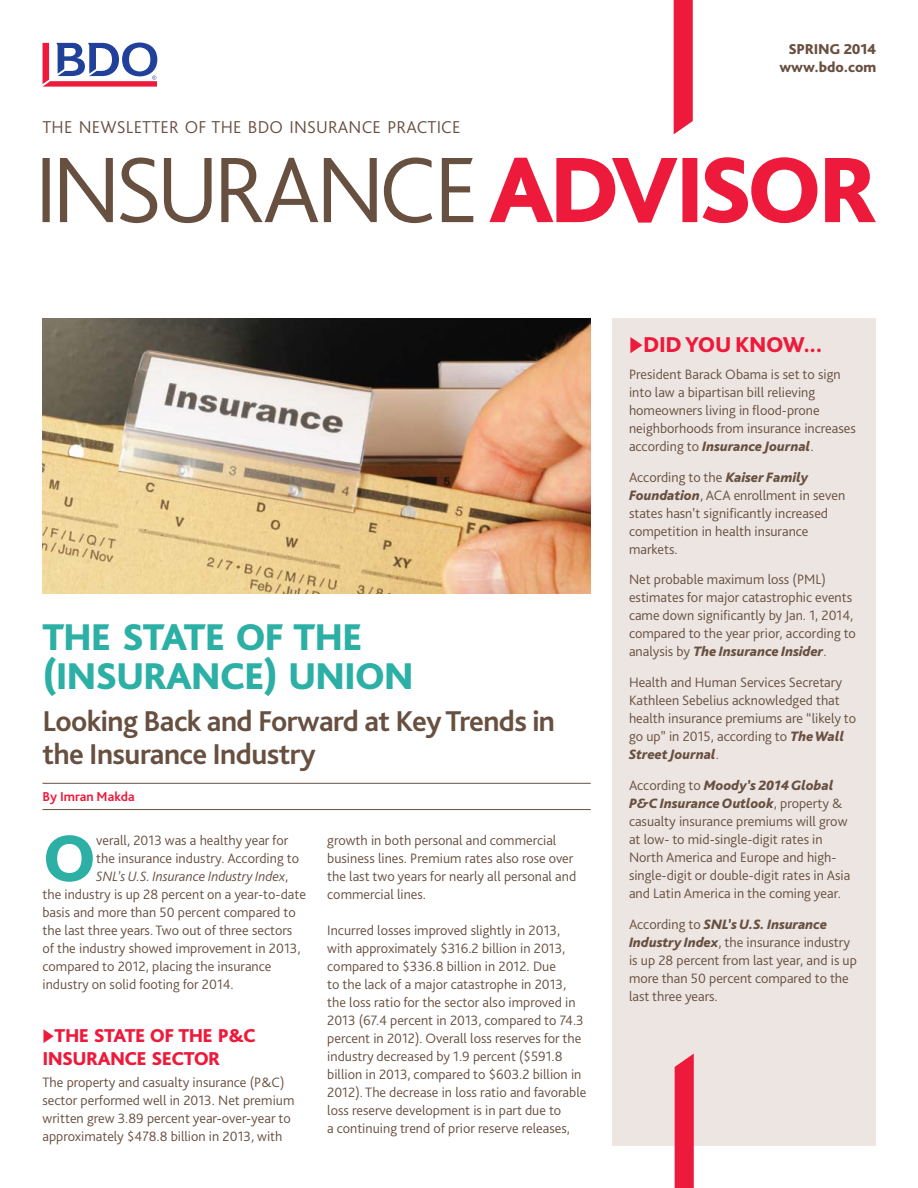
<style>
.page{position:relative;width:918px;height:1188px;background:#fff}
.page>*{position:absolute;margin:0;border:0;box-sizing:border-box;transform-origin:0 0}
.t1{font:800 68.85px "Bliss Pro";color:#2cafa4}
.t2{font:800 39px/39px "Bliss Pro";letter-spacing:-.03em;color:#2cafa4}
.t3{font:700 30px/33px "Bliss Pro";letter-spacing:-.02em;color:#685041}
.t4{font:800 22.5px "Bliss Pro";letter-spacing:-.02em;color:#ed1a3b}
.t5{font:800 19.5px/22.5px "Bliss Pro";letter-spacing:-.03em;color:#ed1a3b}
.t6{font:300 18px "Bliss Pro";letter-spacing:.01em;color:#685041}
.t7{font:800 15px/18px "Bliss Pro";letter-spacing:-.02em;color:#685041;text-align:center}
.t8{font:300 14.25px/18px "Bliss Pro";color:#685041}
.t9{font:italic 300 14.25px "Bliss Pro";color:#685041}
.t10{font:700 13.5px "Bliss Pro";color:#ed1a3b}
.s1{font-style:normal}
.s2{font-weight:800;font-style:italic}
</style>
<div class="page">
<div style="left:612px;top:318px;width:263px;height:827px;background:#ece5e1"></div>
<svg style="left:674px;top:0;width:19px;height:134px;background:#ee2746"></svg>
<svg style="left:43px;top:43px;width:114px;height:44px"></svg>
<svg style="left:675px;top:1054px;width:19px;height:134px;background:#ec2544"></svg>
<hr style="left:43px;top:783px;width:548px;height:1px;background:#685041">
<hr style="left:43px;top:809px;width:548px;height:1px;background:#685041">
<img style="left:43px;top:318px;width:548px;height:276px">
<svg style="left:489px;top:157px;width:387px;height:66px"></svg>
<svg style="left:43px;top:158px;width:430px;height:65px"></svg>
<p class="t6" style="left:43px;top:116px;width:419px">THE NEWSLETTER OF THE BDO INSURANCE PRACTICE</p>
<p class="t7" style="left:779px;top:40px;width:99px">SPRING 2014 www.bdo.com</p>
<h2 class="t2" style="left:43px;top:617px;width:373px">THE STATE OF THE (INSURANCE) UNION</h2>
<h3 class="t3" style="left:43px;top:704px;width:514px">Looking Back and Forward at Key Trends in the Insurance Industry</h3>
<p class="t10" style="left:43px;top:788px;width:94px">By Imran Makda</p>
<h1 class="t1" style="left:43px;top:815px;width:55px">O</h1>
<p class="t8" style="left:96px;top:831px;width:194px">verall, 2013 was a healthy year for</p>
<p class="t8" style="left:96px;top:849px;width:204px">the insurance industry. According to</p>
<p class="t9" style="left:96px;top:867px;width:194px">SNL’s U.S. Insurance Industry Index<span class="s1">,</span></p>
<p class="t8" style="left:43px;top:885px;width:265px">the industry is up 28 percent on a year-to-date</p>
<p class="t8" style="left:43px;top:903px;width:255px">basis and more than 50 percent compared to</p>
<p class="t8" style="left:43px;top:921px;width:251px">the last three years. Two out of three sectors</p>
<p class="t8" style="left:43px;top:939px;width:259px">of the industry showed improvement in 2013,</p>
<p class="t8" style="left:43px;top:957px;width:230px">compared to 2012, placing the insurance</p>
<p class="t8" style="left:43px;top:975px;width:193px">industry on solid footing for 2014.</p>
<h3 class="t5" style="left:43px;top:1024px;width:215px">◆THE STATE OF THE P&amp;C<br>INSURANCE SECTOR</h3>
<p class="t8" style="left:43px;top:1073px;width:253px">The property and casualty insurance (P&amp;C) sector performed well in 2013. Net premium written grew 3.89 percent year-over-year to approximately $478.8 billion in 2013, with</p>
<p class="t8" style="left:327px;top:831px;width:251px">growth in both personal and commercial business lines. Premium rates also rose over the last two years for nearly all personal and commercial lines.</p>
<p class="t8" style="left:327px;top:921px;width:261px">Incurred losses improved slightly in 2013, with approximately $316.2 billion in 2013, compared to $336.8 billion in 2012. Due<br>to the lack of a major catastrophe in 2013, the loss ratio for the sector also improved in 2013 (67.4 percent in 2013, compared to 74.3 percent in 2012). Overall loss reserves for the industry decreased by 1.9 percent ($591.8 billion in 2013, compared to $603.2 billion in 2012). The decrease in loss ratio and favorable loss reserve development is in part due to<br>a continuing trend of prior reserve releases,</p>
<h3 class="t4" style="left:629px;top:331px;width:195px">◆DID YOU KNOW...</h3>
<p class="t8" style="left:629px;top:365px;width:228px">President Barack Obama is set to sign into law a bipartisan bill relieving homeowners living in flood-prone neighborhoods from insurance increases according to <span class="s2">Insurance Journal</span>.</p>
<p class="t8" style="left:629px;top:468px;width:218px">According to the <span class="s2">Kaiser Family<br>Foundation</span>, ACA enrollment in seven states hasn’t significantly increased competition in health insurance markets.</p>
<p class="t8" style="left:629px;top:570px;width:229px">Net probable maximum loss (PML) estimates for major catastrophic events came down significantly by Jan. 1, 2014, compared to the year prior, according to analysis by <span class="s2">The Insurance Insider</span>.</p>
<p class="t8" style="left:629px;top:673px;width:229px">Health and Human Services Secretary Kathleen Sebelius acknowledged that health insurance premiums are “likely to go up” in 2015, according to <span class="s2">The Wall Street Journal</span>.</p>
<p class="t8" style="left:629px;top:776px;width:223px">According to <span class="s2">Moody’s 2014 Global P&amp;C Insurance Outlook</span>, property &amp; casualty insurance premiums will grow at low- to mid-single-digit rates in North America and Europe and high&shy;single-digit or double-digit rates in Asia and Latin America in the coming year.</p>
<p class="t8" style="left:629px;top:915px;width:229px">According to <span class="s2">SNL’s U.S. Insurance Industry Index</span>, the insurance industry is up 28 percent from last year, and is up more than 50 percent compared to the last three years.</p>
</div>
